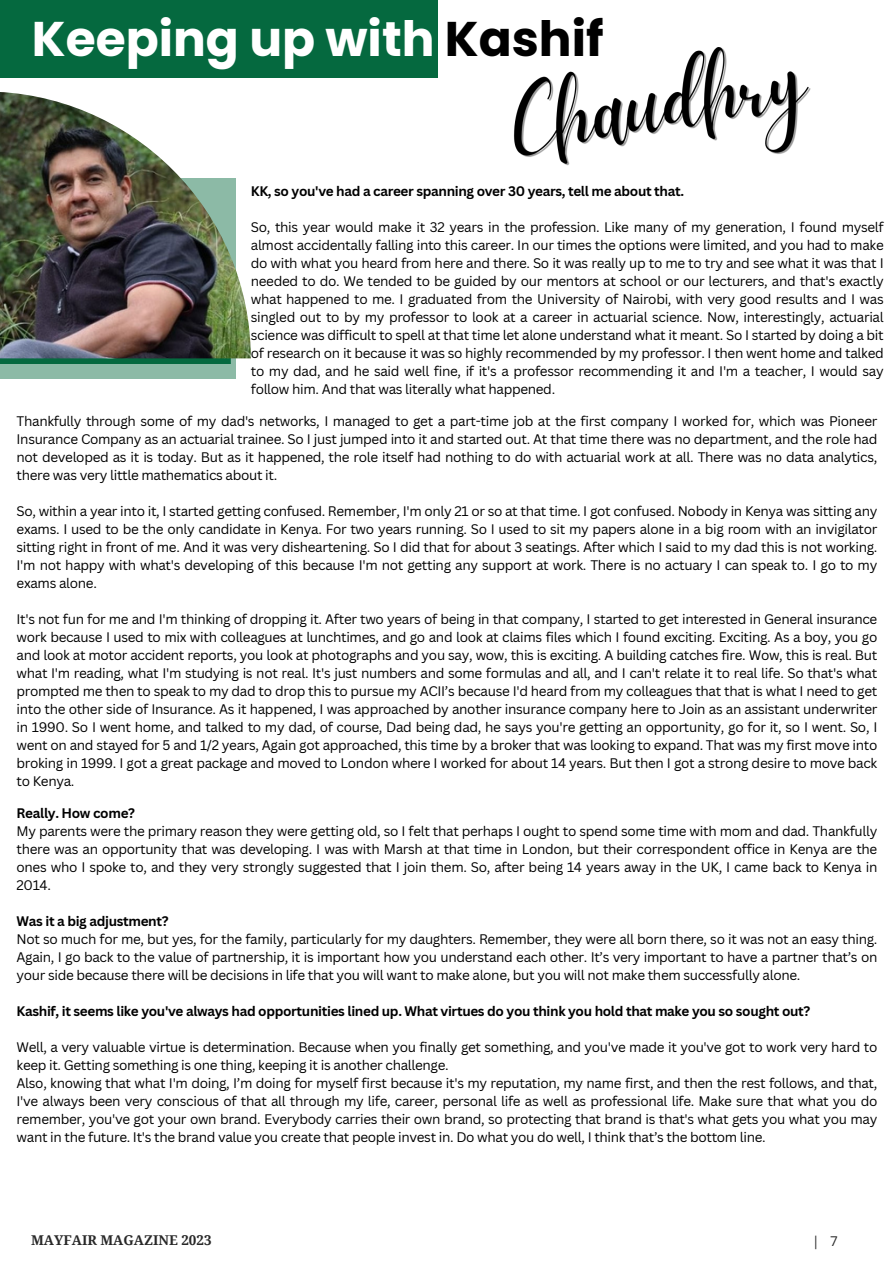
<style>
.page{position:relative;width:894px;height:1264px;background:#fff}
.page>*{position:absolute;margin:0;border:0;box-sizing:border-box;transform-origin:0 0}
.t1{font:700 48.6px "Poppins";color:#fff}
.t2{font:13.5px/18px "Canva Sans";letter-spacing:-.025em;color:#000;text-align:justify}
.t3{font:700 13.5px "Canva Sans";letter-spacing:-.025em;color:#000}
.t4{font:700 13.5px "Droid Serif";color:#282828}
.t5{font:13.5px "Open Sans";color:#282828}
.s1{color:#000}
</style>
<div class="page">
<div style="left:0;top:178px;width:236px;height:200px;background:#8cbaa6"></div>
<svg style="left:0;top:358px;width:231px;height:6px"></svg>
<img style="left:0;top:92px;width:251px;height:266px">
<div style="left:0;top:0;width:437px;height:78px;background:#05693f"></div>
<img style="left:514px;top:47px;width:297px;height:119px">
<p class="t1" style="left:32px;top:5px;width:573px">Keeping up with <span class="s1">Kashif</span></p>
<p class="t3" style="left:251px;top:182px;width:434px">KK, so you've had a career spanning over 30 years, tell me about that.</p>
<h5 class="t2" style="left:251px;top:218px;width:634px">So, this year would make it 32 years in the profession. Like many of my generation, I found myself almost accidentally falling into this career. In our times the options were limited, and you had to make do with what you heard from here and there. So it was really up to me to try and see what it was that I needed to do. We tended to be guided by our mentors at school or our lecturers, and that's exactly what happened to me. I graduated from the University of Nairobi, with very good results and I was singled out to by my professor to look at a career in actuarial science. Now, interestingly, actuarial science was difficult to spell at that time let alone understand what it meant. So I started by doing a bit of research on it because it was so highly recommended by my professor. I then went home and talked to my dad, and he said well fine, if it's a professor recommending it and I'm a teacher, I would say follow him. And that was literally what happened.</h5>
<p class="t2" style="left:17px;top:412px;width:862px">Thankfully through some of my dad's networks, I managed to get a part-time job at the first company I worked for, which was Pioneer Insurance Company as an actuarial trainee. So I just jumped into it and started out. At that time there was no department, and the role had not developed as it is today. But as it happened, the role itself had nothing to do with actuarial work at all. There was no data analytics, there was very little mathematics about it.</p>
<p class="t2" style="left:17px;top:502px;width:862px">So, within a year into it, I started getting confused. Remember, I'm only 21 or so at that time. I got confused. Nobody in Kenya was sitting any exams. I used to be the only candidate in Kenya. For two years running. So I used to sit my papers alone in a big room with an invigilator sitting right in front of me. And it was very disheartening. So I did that for about 3 seatings. After which I said to my dad this is not working.<br>I'm not happy with what's developing of this because I'm not getting any support at work. There is no actuary I can speak to. I go to my exams alone.</p>
<p class="t2" style="left:17px;top:610px;width:862px">It's not fun for me and I'm thinking of dropping it. After two years of being in that company, I started to get interested in General insurance work because I used to mix with colleagues at lunchtimes, and go and look at claims files which I found exciting. Exciting. As a boy, you go and look at motor accident reports, you look at photographs and you say, wow, this is exciting. A building catches fire. Wow, this is real. But what I'm reading, what I'm studying is not real. It's just numbers and some formulas and all, and I can't relate it to real life. So that's what prompted me then to speak to my dad to drop this to pursue my ACII’s because I'd heard from my colleagues that that is what I need to get into the other side of Insurance. As it happened, I was approached by another insurance company here to Join as an assistant underwriter in 1990. So I went home, and talked to my dad, of course, Dad being dad, he says you're getting an opportunity, go for it, so I went. So, I went on and stayed for 5 and 1/2 years, Again got approached, this time by a broker that was looking to expand. That was my first move into broking in 1999. I got a great package and moved to London where I worked for about 14 years. But then I got a strong desire to move back to Kenya.</p>
<p class="t3" style="left:17px;top:803px;width:120px">Really. How come?</p>
<p class="t2" style="left:17px;top:821px;width:862px">My parents were the primary reason they were getting old, so I felt that perhaps I ought to spend some time with mom and dad. Thankfully there was an opportunity that was developing. I was with Marsh at that time in London, but their correspondent office in Kenya are the ones who I spoke to, and they very strongly suggested that I join them. So, after being 14 years away in the UK, I came back to Kenya in 2014.</p>
<p class="t3" style="left:17px;top:911px;width:153px">Was it a big adjustment?</p>
<p class="t2" style="left:17px;top:929px;width:862px">Not so much for me, but yes, for the family, particularly for my daughters. Remember, they were all born there, so it was not an easy thing.<br>Again, I go back to the value of partnership, it is important how you understand each other. It’s very important to have a partner that’s on your side because there will be decisions in life that you will want to make alone, but you will not make them successfully alone.</p>
<h5 class="t3" style="left:17px;top:1001px;width:795px">Kashif, it seems like you've always had opportunities lined up. What virtues do you think you hold that make you so sought out?</h5>
<p class="t2" style="left:17px;top:1037px;width:862px">Well, a very valuable virtue is determination. Because when you finally get something, and you've made it you've got to work very hard to keep it. Getting something is one thing, keeping it is another challenge.</p>
<p class="t2" style="left:17px;top:1073px;width:862px">Also, knowing that what I'm doing, I’m doing for myself first because it's my reputation, my name first, and then the rest follows, and that, I've always been very conscious of that all through my life, career, personal life as well as professional life. Make sure that what you do remember, you've got your own brand. Everybody carries their own brand, so protecting that brand is that's what gets you what you may want in the future. It's the brand value you create that people invest in. Do what you do well, I think that’s the bottom line.</p>
<h4 class="t4" style="left:31px;top:1232px;width:182px">MAYFAIR MAGAZINE 2023</h4>
<h3 class="t5" style="left:812px;top:1231px;width:27px">| 7</h3>
</div>
